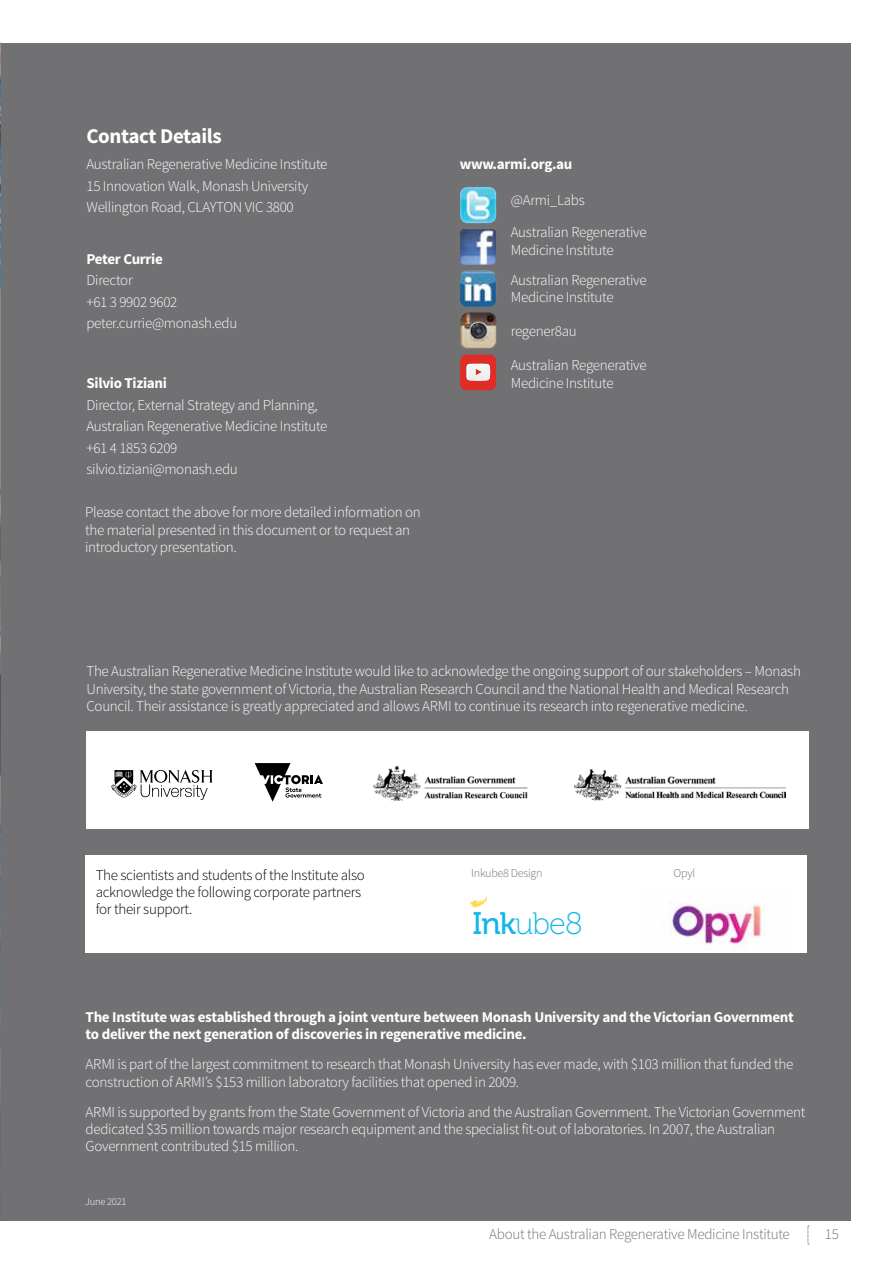
<style>
.page{position:relative;width:893px;height:1263px;background:#fff}
.page>*{position:absolute;margin:0;border:0;box-sizing:border-box;transform-origin:0 0}
.t1{font:30.9px "Museo 100";color:#13b6ea}
.t2{font:700 21px "Source Sans Pro";letter-spacing:-.02em;color:#fff}
.t3{font:300 15px/17.2px "Source Sans Pro";letter-spacing:-.02em;color:#fff}
.t4{font:700 15px/17.2px "Source Sans Pro";letter-spacing:-.02em;color:#fff}
.t5{font:300 15px/17.2px "Source Sans Pro";letter-spacing:-.02em;color:#000}
.t6{font:300 15px "Source Sans Pro";letter-spacing:-.02em;color:#717073}
.t7{font:300 12px "Source Sans Pro";letter-spacing:-.02em;color:#717073}
.t8{font:300 10.5px "Source Sans Pro";letter-spacing:-.02em;color:#fff}
.s1{font-family:"Museo 500"}
</style>
<div class="page">
<svg style="left:808px;top:1226px;width:1px;height:18px"></svg>
<div style="left:0;top:43px;width:850px;height:1177px;background:#717073"></div>
<div style="left:85px;top:855px;width:721px;height:97px;background:#fff"></div>
<svg style="left:469px;top:896px;width:19px;height:12px"></svg>
<img style="left:670px;top:902px;width:95px;height:45px">
<div style="left:86px;top:731px;width:722px;height:98px;background:#fff"></div>
<img style="left:575px;top:769px;width:211px;height:32px">
<img style="left:373px;top:765px;width:155px;height:37px">
<svg style="left:111px;top:770px;width:102px;height:30px"></svg>
<svg style="left:255px;top:763px;width:68px;height:39px"></svg>
<img style="left:460px;top:229px;width:36px;height:36px">
<img style="left:460px;top:187px;width:36px;height:36px">
<img style="left:460px;top:270px;width:36px;height:37px">
<img style="left:460px;top:312px;width:36px;height:37px">
<svg style="left:460px;top:354px;width:36px;height:36px"></svg>
<img style="left:466px;top:364px;width:24px;height:17px">
<img style="left:0;top:43px;width:1px;height:1048px">
<h2 class="t2" style="left:86px;top:123px;width:137px">Contact Details</h2>
<p class="t3" style="left:86px;top:153px;width:243px;line-height:21.5px">Australian Regenerative Medicine Institute<br>15 Innovation Walk, Monash University<br>Wellington Road, CLAYTON VIC 3800</p>
<p class="t4" style="left:86px;top:251px;width:78px">Peter Currie</p>
<p class="t3" style="left:86px;top:269px;width:152px;line-height:21.5px">Director<br>+61 3 9902 9602 peter.currie@monash.edu</p>
<p class="t4" style="left:86px;top:375px;width:82px">Silvio Tiziani</p>
<p class="t3" style="left:86px;top:394px;width:243px;line-height:21.5px">Director, External Strategy and Planning, Australian Regenerative Medicine Institute +61 4 1853 6209 silvio.tiziani@monash.edu</p>
<p class="t3" style="left:85px;top:504px;width:337px">Please contact the above for more detailed information on the material presented in this document or to request an introductory presentation.</p>
<p class="t4" style="left:460px;top:156px;width:114px">www.armi.org.au</p>
<p class="t3" style="left:511px;top:184px;width:137px;line-height:32.1px">@Armi_Labs<br>Australian Regenerative</p>
<p class="t3" style="left:511px;top:235px;width:137px;line-height:30px">Medicine Institute<br>Australian Regenerative</p>
<p class="t3" style="left:511px;top:288px;width:104px">Medicine Institute</p>
<p class="t3" style="left:511px;top:323px;width:67px">regener8au</p>
<p class="t3" style="left:511px;top:357px;width:137px">Australian Regenerative<br>Medicine Institute</p>
<p class="t3" style="left:86px;top:663px;width:716px">The Australian Regenerative Medicine Institute would like to acknowledge the ongoing support of our stakeholders – Monash<br>University, the state government of Victoria, the Australian Research Council and the National Health and Medical Research<br>Council. Their assistance is greatly appreciated and allows ARMI to continue its research into regenerative medicine.</p>
<p class="t5" style="left:96px;top:866px;width:271px">The scientists and students of the Institute also</p>
<p class="t7" style="left:471px;top:865px;width:73px">Inkube8 Design</p>
<p class="t7" style="left:674px;top:865px;width:23px">Opyl</p>
<p class="t5" style="left:96px;top:883px;width:267px">acknowledge the following corporate partners for their support.</p>
<h1 class="t1" style="left:472px;top:907px;width:112px"><span class="s1">Ink</span>ube8</h1>
<p class="t4" style="left:86px;top:1009px;width:710px">The Institute was established through a joint venture between Monash University and the Victorian Government to deliver the next generation of discoveries in regenerative medicine.</p>
<p class="t3" style="left:86px;top:1056px;width:709px">ARMI is part of the largest commitment to research that Monash University has ever made, with $103 million that funded the construction of ARMI’s $153 million laboratory facilities that opened in 2009.</p>
<p class="t3" style="left:86px;top:1103px;width:721px">ARMI is supported by grants from the State Government of Victoria and the Australian Government. The Victorian Government dedicated $35 million towards major research equipment and the specialist fit-out of laboratories. In 2007, the Australian<br>Government contributed $15 million.</p>
<p class="t8" style="left:85px;top:1195px;width:43px">June 2021</p>
<p class="t6" style="left:489px;top:1225px;width:302px">About the Australian Regenerative Medicine Institute</p>
<p class="t6" style="left:825px;top:1225px;width:16px">15</p>
</div>
